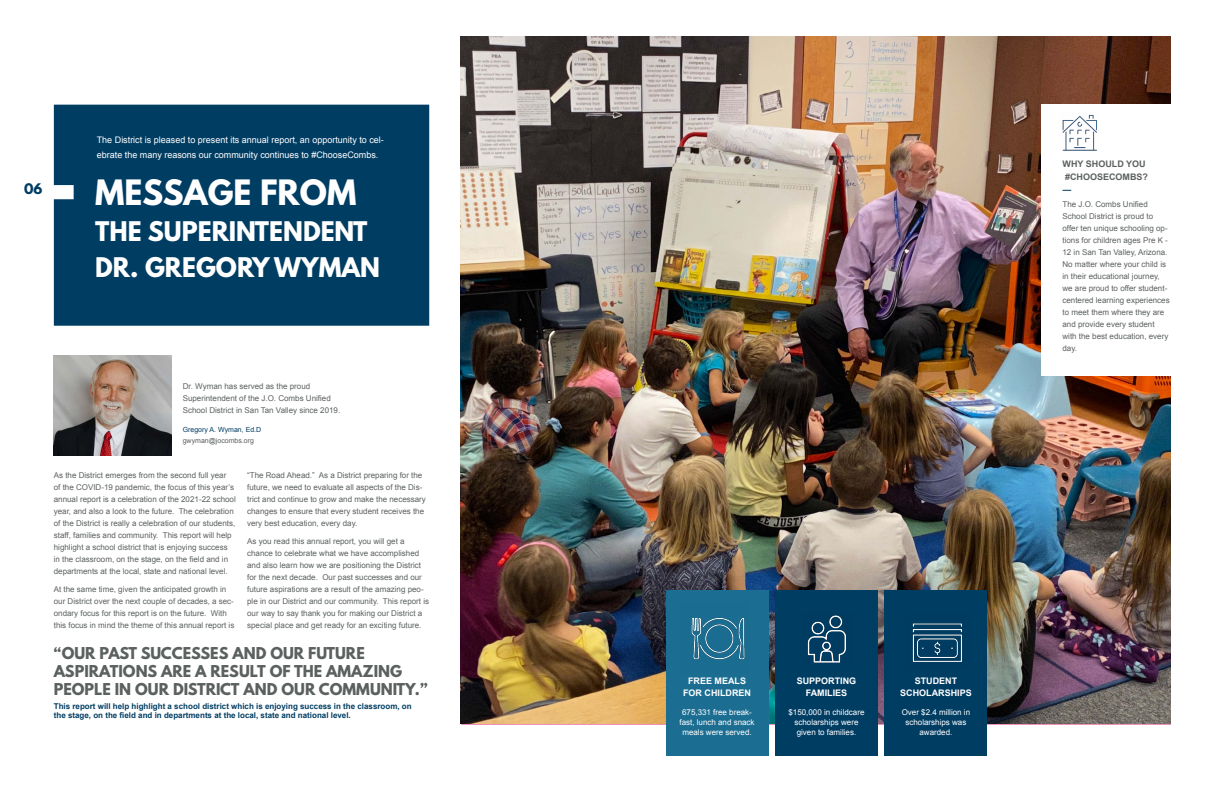
<style>
.page{position:relative;width:1224px;height:792px;background:#fff}
.page>*{position:absolute;margin:0;border:0;box-sizing:border-box;transform-origin:0 0}
.t1{font:700 31px "League Spartan";color:#fff}
.t2{font:700 24px/36px "League Spartan";color:#fff}
.t3{font:700 14.5px/18px "League Spartan";color:#5b615f}
.t4{font:700 13px "League Spartan";color:#003d63}
.t5{font:9px/15px "Arial";color:#fff}
.t6{font:700 9px/12px "Arial";color:#fff;text-align:center}
.t7{font:700 9px/13px "Arial";color:#5b615f}
.t8{font:8px/12px "Arial";color:#5b615f}
.t9{font:700 8px/9px "Arial";color:#003d63}
.t10{font:8px/10px "Arial";color:#fff;text-align:center}
.t11{font:7px "Arial";color:#003d63}
.t12{font:7px "Arial";color:#5b615f}
</style>
<div class="page">
<img style="left:461px;top:36px;width:709px;height:688px">
<div style="left:1041px;top:104px;width:150px;height:272px;background:#fff"></div>
<div style="left:775px;top:590px;width:103px;height:166px;background:#003d63"></div>
<div style="left:666px;top:590px;width:102px;height:166px;background:#1b6d92"></div>
<div style="left:885px;top:590px;width:102px;height:166px;background:#003d63"></div>
<img style="left:54px;top:355px;width:117px;height:100px">
<div style="left:54px;top:105px;width:375px;height:221px;background:#003d63"></div>
<img style="left:807px;top:615px;width:39px;height:48px">
<img style="left:912px;top:623px;width:50px;height:39px">
<img style="left:1062px;top:114px;width:35px;height:36px">
<img style="left:691px;top:617px;width:54px;height:43px">
<h3 class="t4" style="left:24px;top:179px;width:20px">06</h3>
<p class="t5" style="left:97px;top:132px;width:289px">The District is pleased to present its annual report, an opportunity to cel&shy;ebrate the many reasons our community continues to #ChooseCombs.</p>
<h1 class="t1" style="left:95px;top:168px;width:263px">MESSAGE FROM</h1>
<h2 class="t2" style="left:95px;top:213px;width:286px">THE SUPERINTENDENT<br>DR. GREGORY WYMAN</h2>
<p class="t8" style="left:183px;top:381px;width:159px">Dr. Wyman has served as the proud<br>Superintendent of the J.O. Combs Unified<br>School District in San Tan Valley since 2019.</p>
<p class="t11" style="left:183px;top:425px;width:80px">Gregory A. Wyman, Ed.D</p>
<p class="t12" style="left:183px;top:436px;width:73px">gwyman@jocombs.org</p>
<p class="t8" style="left:54px;top:470px;width:184px">As the District emerges from the second full year<br>of the COVID-19 pandemic, the focus of this year’s annual report is a celebration of the 2021-22 school year, and also a look to the future. The celebration of the District is really a celebration of our students, staff, families and community. This report will help highlight a school district that is enjoying success in the classroom, on the stage, on the field and in departments at the local, state and national level.</p>
<p class="t8" style="left:54px;top:583px;width:182px">At the same time, given the anticipated growth in our District over the next couple of decades, a sec&shy;ondary focus for this report is on the future. With this focus in mind the theme of this annual report is</p>
<p class="t8" style="left:247px;top:470px;width:180px">“The Road Ahead.” As a District preparing for the future, we need to evaluate all aspects of the Dis&shy;trict and continue to grow and make the necessary changes to ensure that every student receives the very best education, every day.</p>
<p class="t8" style="left:247px;top:535px;width:183px">As you read this annual report, you will get a chance to celebrate what we have accomplished and also learn how we are positioning the District for the next decade. Our past successes and our future aspirations are a result of the amazing peo&shy;ple in our District and our community. This report is our way to say thank you for making our District a special place and get ready for an exciting future.</p>
<h3 class="t3" style="left:54px;top:643px;width:375px">“OUR PAST SUCCESSES AND OUR FUTURE<br>ASPIRATIONS ARE A RESULT OF THE AMAZING<br>PEOPLE IN OUR DISTRICT AND OUR COMMUNITY.”</h3>
<p class="t9" style="left:54px;top:702px;width:359px">This report will help highlight a school district which is enjoying success in the classroom, on the stage, on the field and in departments at the local, state and national level.</p>
<p class="t7" style="left:1063px;top:157px;width:87px">WHY SHOULD YOU #CHOOSECOMBS?</p>
<p class="t8" style="left:1063px;top:198px;width:109px">The J.O. Combs Unified<br>School District is proud to offer ten unique schooling op&shy;tions for children ages Pre K -<br>12 in San Tan Valley, Arizona.<br>No matter where your child is in their educational journey, we are proud to offer student&shy;centered learning experiences to meet them where they are and provide every student with the best education, every day.</p>
<p class="t6" style="left:683px;top:676px;width:69px">FREE MEALS<br>FOR CHILDREN</p>
<p class="t10" style="left:679px;top:707px;width:77px">675,331 free break&shy;fast, lunch and snack meals were served.</p>
<p class="t10" style="left:788px;top:707px;width:78px">$150,000 in childcare scholarships were given to families.</p>
<p class="t10" style="left:902px;top:707px;width:70px">Over $2.4 million in scholarships was awarded.</p>
<p class="t6" style="left:797px;top:676px;width:61px">SUPPORTING<br>FAMILIES</p>
<p class="t6" style="left:900px;top:676px;width:73px">STUDENT<br>SCHOLARSHIPS</p>
</div>
